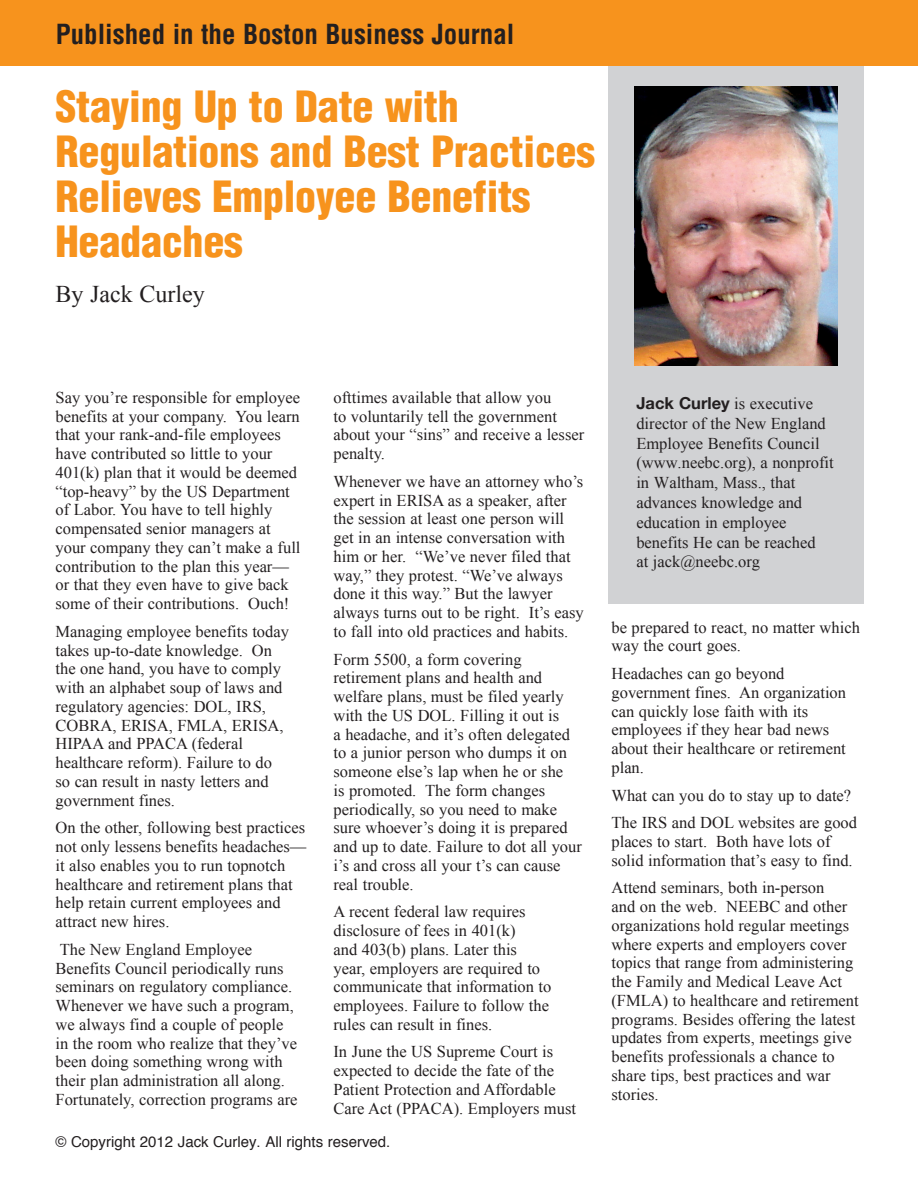
<style>
.page{position:relative;width:918px;height:1188px;background:#fff}
.page>*{position:absolute;margin:0;border:0;box-sizing:border-box;transform-origin:0 0}
.t1{font:900 condensed 42px/45px "Helvetica";letter-spacing:-.005em;color:#f7931d}
.t2{font:700 condensed 27px "Helvetica";color:#231f20}
.t3{font:24px "Times New Roman";color:#231f20}
.t4{font:16.5px/18.8px "Times New Roman";color:#231f20}
.t5{font:15px "Helvetica";color:#231f20}
.s1{font-family:"Helvetica Neue";font-weight:700}
</style>
<div class="page">
<div style="left:609px;top:54px;width:255px;height:549px;background:#d1d2d4"></div>
<img style="left:635px;top:87px;width:202px;height:279px">
<div style="left:0;top:0;width:918px;height:66px;background:#f7931d"></div>
<p class="t2" style="left:56px;top:17px;width:460px">Published in the Boston Business Journal</p>
<p class="t1" style="left:56px;top:83px;width:541px">Staying Up to Date with<br>Regulations and Best Practices<br>Relieves Employee Benefits<br>Headaches</p>
<p class="t3" style="left:56px;top:277px;width:151px">By Jack Curley</p>
<p class="t4" style="left:56px;top:388px;width:247px">Say you’re responsible for employee benefits at your company. You learn that your rank-and-file employees have contributed so little to your 401(k) plan that it would be deemed “top-heavy” by the US Department of Labor. You have to tell highly compensated senior managers at your company they can’t make a full contribution to the plan this year— or that they even have to give back some of their contributions. Ouch!</p>
<p class="t4" style="left:56px;top:622px;width:235px">Managing employee benefits today takes up-to-date knowledge. On the one hand, you have to comply with an alphabet soup of laws and regulatory agencies: DOL, IRS,<br>COBRA, ERISA, FMLA, ERISA,<br>HIPAA and PPACA (federal healthcare reform). Failure to do so can result in nasty letters and government fines.</p>
<p class="t4" style="left:56px;top:818px;width:252px">On the other, following best practices not only lessens benefits headaches— it also enables you to run topnotch healthcare and retirement plans that help retain current employees and attract new hires.</p>
<p class="t4" style="left:56px;top:940px;width:244px">The New England Employee Benefits Council periodically runs seminars on regulatory compliance.<br>Whenever we have such a program, we always find a couple of people in the room who realize that they’ve been doing something wrong with their plan administration all along.<br>Fortunately, correction programs are</p>
<p class="t4" style="left:333px;top:388px;width:252px">ofttimes available that allow you<br>to voluntarily tell the government about your “sins” and receive a lesser penalty.</p>
<p class="t4" style="left:333px;top:472px;width:252px">Whenever we have an attorney who’s expert in ERISA as a speaker, after the session at least one person will get in an intense conversation with him or her. “We’ve never filed that way,” they protest. “We’ve always done it this way.” But the lawyer always turns out to be right. It’s easy to fall into old practices and habits.</p>
<p class="t4" style="left:333px;top:649px;width:250px">Form 5500, a form covering retirement plans and health and welfare plans, must be filed yearly with the US DOL. Filling it out is<br>a headache, and it’s often delegated to a junior person who dumps it on someone else’s lap when he or she<br>is promoted. The form changes periodically, so you need to make sure whoever’s doing it is prepared and up to date. Failure to dot all your i’s and cross all your t’s can cause real trouble.</p>
<p class="t4" style="left:333px;top:902px;width:219px">A recent federal law requires disclosure of fees in 401(k)<br>and 403(b) plans. Later this year, employers are required to communicate that information to employees. Failure to follow the rules can result in fines.</p>
<p class="t4" style="left:333px;top:1042px;width:244px">In June the US Supreme Court is expected to decide the fate of the<br>Patient Protection and Affordable<br>Care Act (PPACA). Employers must</p>
<p class="t5" style="left:56px;top:1130px;width:336px">© Copyright 2012 Jack Curley. All rights reserved.</p>
<p class="t4" style="left:636px;top:393px;width:199px;line-height:19.8px"><span class="s1">Jack Curley</span> is executive director of the New England<br>Employee Benefits Council (www.neebc.org), a nonprofit in Waltham, Mass., that advances knowledge and education in employee benefits He can be reached<br>at jack@neebc.org</p>
<p class="t4" style="left:612px;top:617px;width:250px">be prepared to react, no matter which way the court goes.</p>
<p class="t4" style="left:612px;top:664px;width:236px">Headaches can go beyond government fines. An organization can quickly lose faith with its employees if they hear bad news about their healthcare or retirement plan.</p>
<p class="t4" style="left:612px;top:785px;width:241px">What can you do to stay up to date?</p>
<p class="t4" style="left:612px;top:813px;width:247px">The IRS and DOL websites are good places to start. Both have lots of solid information that’s easy to find.</p>
<p class="t4" style="left:612px;top:878px;width:249px">Attend seminars, both in-person<br>and on the web. NEEBC and other organizations hold regular meetings where experts and employers cover topics that range from administering the Family and Medical Leave Act (FMLA) to healthcare and retirement programs. Besides offering the latest updates from experts, meetings give benefits professionals a chance to share tips, best practices and war stories.</p>
</div>
